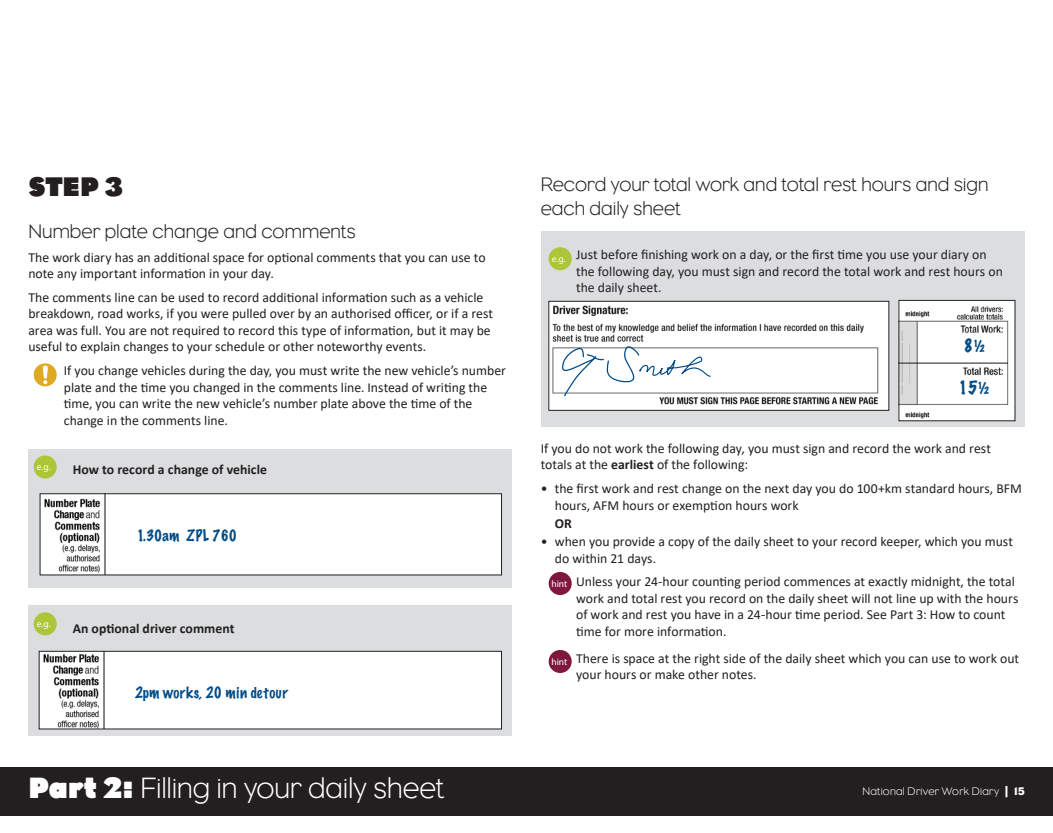
<style>
.page{position:relative;width:1053px;height:833px;background:#fff}
.page>*{position:absolute;margin:0;border:0;box-sizing:border-box;transform-origin:0 0}
.Heading_B{font:300 30px "Eagle";letter-spacing:-.005em;color:#fff}
.Heading_2{font:900 27.5px "Eagle";color:#231f20}
.Heading_2-2{font:300 20px/24px "Eagle";color:#231f20}
.t1{font:100 16.88px "Marker Felt";color:#004b87}
.t2{font:100 14.38px "Marker Felt";letter-spacing:.03em;color:#004b87}
.t3{font:100 14.38px "Marker Felt";color:#004b87}
._10mm_indent{font:13.75px/16.5px "Calibri";color:#231f20}
.Body_copy{font:13.75px/16.5px "Calibri";color:#231f20}
.Bullet_4mm_indent{font:13.75px/16.5px "Calibri";color:#231f20}
.Bullet_4mm_indent_LAST_LINE{font:13.75px/16.5px "Calibri";color:#231f20}
.Part_1_text{font:700 13.75px "Calibri";color:#231f20}
.Bullet_4mm_indent-2{font:700 13.75px "Calibri";color:#231f20}
.t4{font:300 11.25px "Eagle";letter-spacing:.025em;color:#fff}
.t5{font:700 9.5px "Helvetica Rounded";color:#fff}
.s1{font-weight:700}
.s2{font-weight:900}
.s3{font-weight:400}
</style>
<div class="page">
<div style="left:548px;top:650px;width:23px;height:23px;background:#80173c;border-radius:50%"></div>
<div style="left:548px;top:572px;width:23px;height:23px;background:#80173c;border-radius:50%"></div>
<div style="left:540px;top:231px;width:484px;height:196px;background:#dcdddf"></div>
<img style="left:550px;top:303px;width:336px;height:105px">
<img style="left:900px;top:302px;width:113px;height:117px">
<svg style="left:561px;top:247px;width:150px;height:152px"></svg>
<div style="left:34px;top:363px;width:23px;height:23px;background:#dfa924;border-radius:50%"></div>
<svg style="left:43px;top:365px;width:5px;height:19px"></svg>
<div style="left:28px;top:605px;width:484px;height:131px;background:#dcdddf"></div>
<div style="left:41px;top:653px;width:458px;height:74px;background:#fff"></div>
<div style="left:39px;top:651px;width:462px;height:78px;border:1px solid #231f20"></div>
<div style="left:34px;top:612px;width:23px;height:23px;background:#abc638;border-radius:50%"></div>
<div style="left:28px;top:449px;width:484px;height:139px;background:#dcdddf"></div>
<div style="left:42px;top:495px;width:457px;height:78px;background:#fff"></div>
<div style="left:40px;top:493px;width:461px;height:82px;border:1px solid #231f20"></div>
<div style="left:548px;top:247px;width:23px;height:23px;background:#abc638;border-radius:50%"></div>
<div style="left:34px;top:455px;width:23px;height:23px;background:#abc638;border-radius:50%"></div>
<div style="left:0;top:767px;width:1052px;height:48px;background:#231f20"></div>
<p class="Heading_2" style="left:28px;top:171px;width:96px">STEP 3</p>
<p class="Heading_2-2" style="left:28px;top:219px;width:329px">Number plate change and comments</p>
<p class="Body_copy" style="left:28px;top:249px;width:459px">The work diary has an additional space for optional comments that you can use to note any important information in your day.</p>
<p class="Body_copy" style="left:28px;top:289px;width:466px">The comments line can be used to record additional information such as a vehicle breakdown, road works, if you were pulled over by an authorised officer, or if a rest area was full. You are not required to record this type of information, but it may be useful to explain changes to your schedule or other noteworthy events.</p>
<p class="_10mm_indent" style="left:64px;top:362px;width:443px">If you change vehicles during the day, you must write the new vehicle’s number plate and the time you changed in the comments line. Instead of writing the time, you can write the new vehicle’s number plate above the time of the change in the comments line.</p>
<p class="t5" style="left:37px;top:461px;width:15px">e.g.</p>
<p class="Part_1_text" style="left:73px;top:460px;width:196px">How to record a change of vehicle</p>
<p class="t3" style="left:137px;top:525px;width:102px">1.30am ZPL 760</p>
<p class="t5" style="left:37px;top:618px;width:15px">e.g.</p>
<p class="Part_1_text" style="left:73px;top:618px;width:163px">An optional driver comment</p>
<p class="t2" style="left:135px;top:682px;width:155px">2pm works, 20 min detour</p>
<p class="Heading_2-2" style="left:540px;top:172px;width:449px">Record your total work and total rest hours and sign each daily sheet</p>
<p class="t5" style="left:552px;top:253px;width:15px">e.g.</p>
<p class="_10mm_indent" style="left:576px;top:246px;width:428px">Just before finishing work on a day, or the first time you use your diary on the following day, you must sign and record the total work and rest hours on the daily sheet.</p>
<p class="t1" style="left:963px;top:333px;width:23px">8½</p>
<p class="t1" style="left:958px;top:376px;width:32px">15½</p>
<p class="Body_copy" style="left:540px;top:440px;width:452px">If you do not work the following day, you must sign and record the work and rest totals at the <span class="s1">earliest</span> of the following:</p>
<p class="Bullet_4mm_indent" style="left:555px;top:480px;width:468px;text-indent:-14px">• the first work and rest change on the next day you do 100+km standard hours, BFM hours, AFM hours or exemption hours work</p>
<p class="Bullet_4mm_indent-2" style="left:555px;top:513px;width:19px">OR</p>
<p class="Bullet_4mm_indent_LAST_LINE" style="left:555px;top:533px;width:459px;text-indent:-14px">• when you provide a copy of the daily sheet to your record keeper, which you must do within 21 days.</p>
<p class="_10mm_indent" style="left:576px;top:573px;width:444px">Unless your 24-hour counting period commences at exactly midnight, the total work and total rest you record on the daily sheet will not line up with the hours of work and rest you have in a 24-hour time period. See Part 3: How to count time for more information.</p>
<p class="_10mm_indent" style="left:576px;top:649px;width:444px">There is space at the right side of the daily sheet which you can use to work out your hours or make other notes.</p>
<p class="t5" style="left:551px;top:578px;width:17px">hint</p>
<p class="t5" style="left:551px;top:655px;width:17px">hint</p>
<p class="Heading_B" style="left:28px;top:771px;width:417px"><span class="s2">Part 2:</span> Filling in your daily sheet</p>
<p class="t4" style="left:862px;top:784px;width:164px">National Driver Work Diary <span class="s2">|</span> <span class="s3">15</span></p>
</div>
